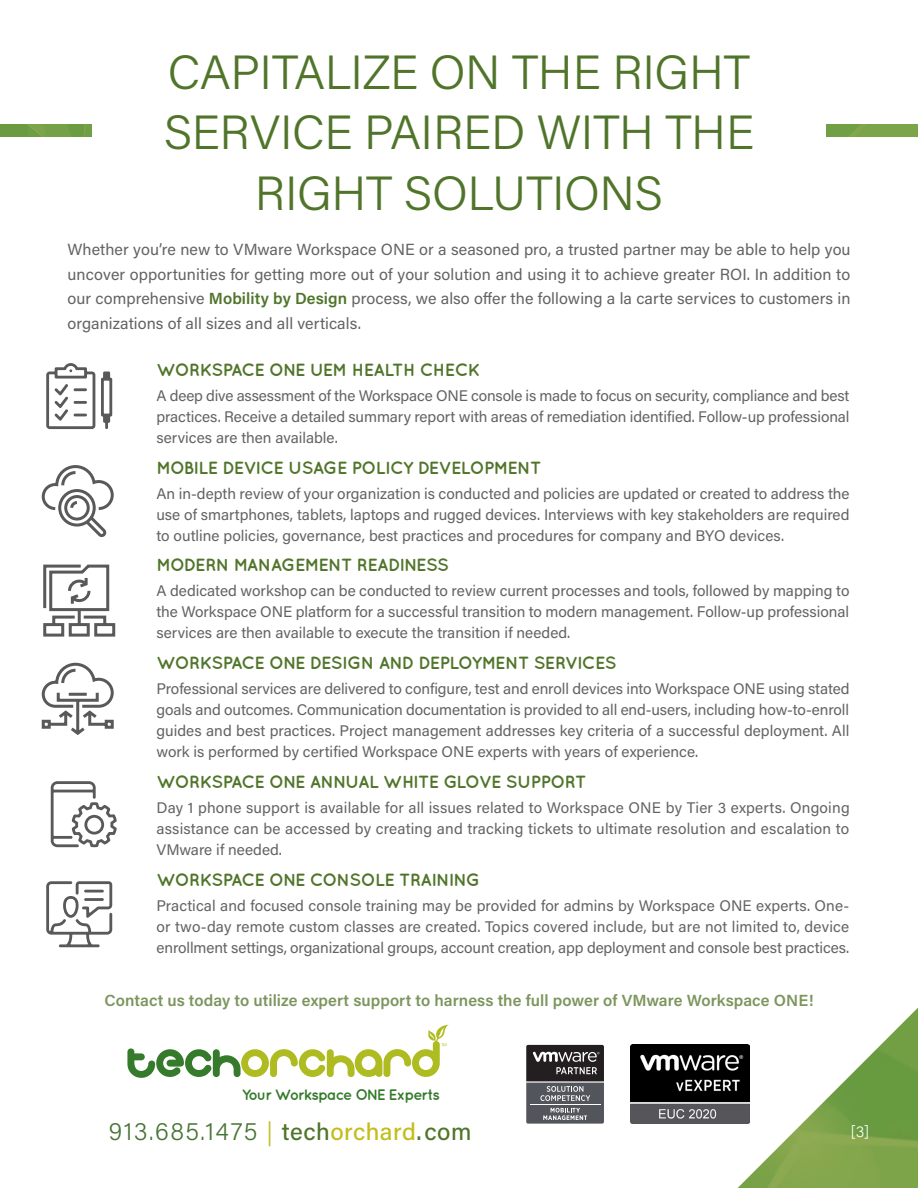
<style>
.page{position:relative;width:918px;height:1188px;background:#fff}
.page>*{position:absolute;margin:0;border:0;box-sizing:border-box;transform-origin:0 0}
.quicksand_subhead{font:48px/60.3px "Acumin Variable Concept";color:#50752a;text-align:center}
.t1{font:24px "Acumin Variable Concept";letter-spacing:.07em;color:#487536}
.dark_green_quicksand{font:700 17.7px "Quicksand";letter-spacing:-.03em;color:#50752a}
.body_copy_2020{font:16.2px/24.8px "Acumin Pro";letter-spacing:.005em;color:#636366;text-align:justify}
.body_copy_2020-2{font:600 16.2px "Acumin Pro";letter-spacing:.005em;color:#7c955d}
.step_list{font:15.3px/21px "Acumin Pro";color:#636366;text-align:justify}
.t2{font:700 15.3px "Quicksand";letter-spacing:-.06em;color:#357b2b}
.t3{font:15px "Acumin Variable Concept";color:#fff}
.s1{font-weight:600;color:#50752a}
.s2{color:#c3bd1c}
.s3{font-family:"Acumin Pro";font-weight:500;color:#50752a}
.s4{font-family:"Acumin Pro";font-weight:500;color:#c3bd1c}
</style>
<div class="page">
<img style="left:528px;top:1007px;width:390px;height:181px">
<img style="left:0;top:124px;width:91px;height:12px">
<img style="left:827px;top:124px;width:91px;height:12px">
<svg style="left:127px;top:1025px;width:321px;height:53px"></svg>
<svg style="left:526px;top:1045px;width:78px;height:79px;background:#5b5a5d"></svg>
<img style="left:630px;top:1045px;width:120px;height:79px">
<svg style="left:101px;top:371px;width:11px;height:58px"></svg>
<svg style="left:46px;top:363px;width:49px;height:66px"></svg>
<svg style="left:41px;top:662px;width:73px;height:73px"></svg>
<svg style="left:41px;top:465px;width:73px;height:72px"></svg>
<svg style="left:51px;top:781px;width:66px;height:66px"></svg>
<svg style="left:46px;top:881px;width:66px;height:66px"></svg>
<svg style="left:43px;top:564px;width:73px;height:73px"></svg>
<p class="quicksand_subhead" style="left:164px;top:40px;width:592px">CAPITALIZE ON THE RIGHT<br>SERVICE PAIRED WITH THE<br>RIGHT SOLUTIONS</p>
<p class="body_copy_2020" style="left:68px;top:236px;width:785px">Whether you’re new to VMware Workspace ONE or a seasoned pro, a trusted partner may be able to help you uncover opportunities for getting more out of your solution and using it to achieve greater ROI. In addition to our comprehensive <span class="s1">Mobility by Design</span> process, we also offer the following a la carte services to customers in organizations of all sizes and all verticals.</p>
<p class="dark_green_quicksand" style="left:156px;top:359px;width:325px">WORKSPACE ONE UEM HEALTH CHECK</p>
<p class="step_list" style="left:156px;top:384px;width:695px">A deep dive assessment of the Workspace ONE console is made to focus on security, compliance and best practices. Receive a detailed summary report with areas of remediation identified. Follow-up professional services are then available.</p>
<p class="dark_green_quicksand" style="left:156px;top:457px;width:387px">MOBILE DEVICE USAGE POLICY DEVELOPMENT</p>
<p class="step_list" style="left:156px;top:482px;width:695px">An in-depth review of your organization is conducted and policies are updated or created to address the use of smartphones, tablets, laptops and rugged devices. Interviews with key stakeholders are required to outline policies, governance, best practices and procedures for company and BYO devices.</p>
<p class="dark_green_quicksand" style="left:156px;top:555px;width:294px">MODERN MANAGEMENT READINESS</p>
<p class="step_list" style="left:156px;top:580px;width:695px">A dedicated workshop can be conducted to review current processes and tools, followed by mapping to the Workspace ONE platform for a successful transition to modern management. Follow-up professional services are then available to execute the transition if needed.</p>
<p class="dark_green_quicksand" style="left:156px;top:652px;width:462px">WORKSPACE ONE DESIGN AND DEPLOYMENT SERVICES</p>
<p class="step_list" style="left:156px;top:678px;width:695px">Professional services are delivered to configure, test and enroll devices into Workspace ONE using stated goals and outcomes. Communication documentation is provided to all end-users, including how-to-enroll guides and best practices. Project management addresses key criteria of a successful deployment. All work is performed by certified Workspace ONE experts with years of experience.</p>
<p class="dark_green_quicksand" style="left:156px;top:771px;width:431px">WORKSPACE ONE ANNUAL WHITE GLOVE SUPPORT</p>
<p class="step_list" style="left:156px;top:797px;width:695px">Day 1 phone support is available for all issues related to Workspace ONE by Tier 3 experts. Ongoing assistance can be accessed by creating and tracking tickets to ultimate resolution and escalation to VMware if needed.</p>
<p class="dark_green_quicksand" style="left:156px;top:869px;width:325px">WORKSPACE ONE CONSOLE TRAINING</p>
<p class="step_list" style="left:156px;top:894px;width:694px">Practical and focused console training may be provided for admins by Workspace ONE experts. One&shy;or two-day remote custom classes are created. Topics covered include, but are not limited to, device enrollment settings, organizational groups, account creation, app deployment and console best practices.</p>
<p class="body_copy_2020-2" style="left:104px;top:989px;width:711px">Contact us today to utilize expert support to harness the full power of VMware Workspace ONE!</p>
<p class="t2" style="left:242px;top:1085px;width:200px">Your Workspace ONE Experts</p>
<p class="t1" style="left:109px;top:1115px;width:364px">913.685.1475 <span class="s2">|</span> <span class="s3">tech</span><span class="s4">orchard</span><span class="s3">.com</span></p>
<p class="t3" style="left:851px;top:1122px;width:20px">[3]</p>
</div>
